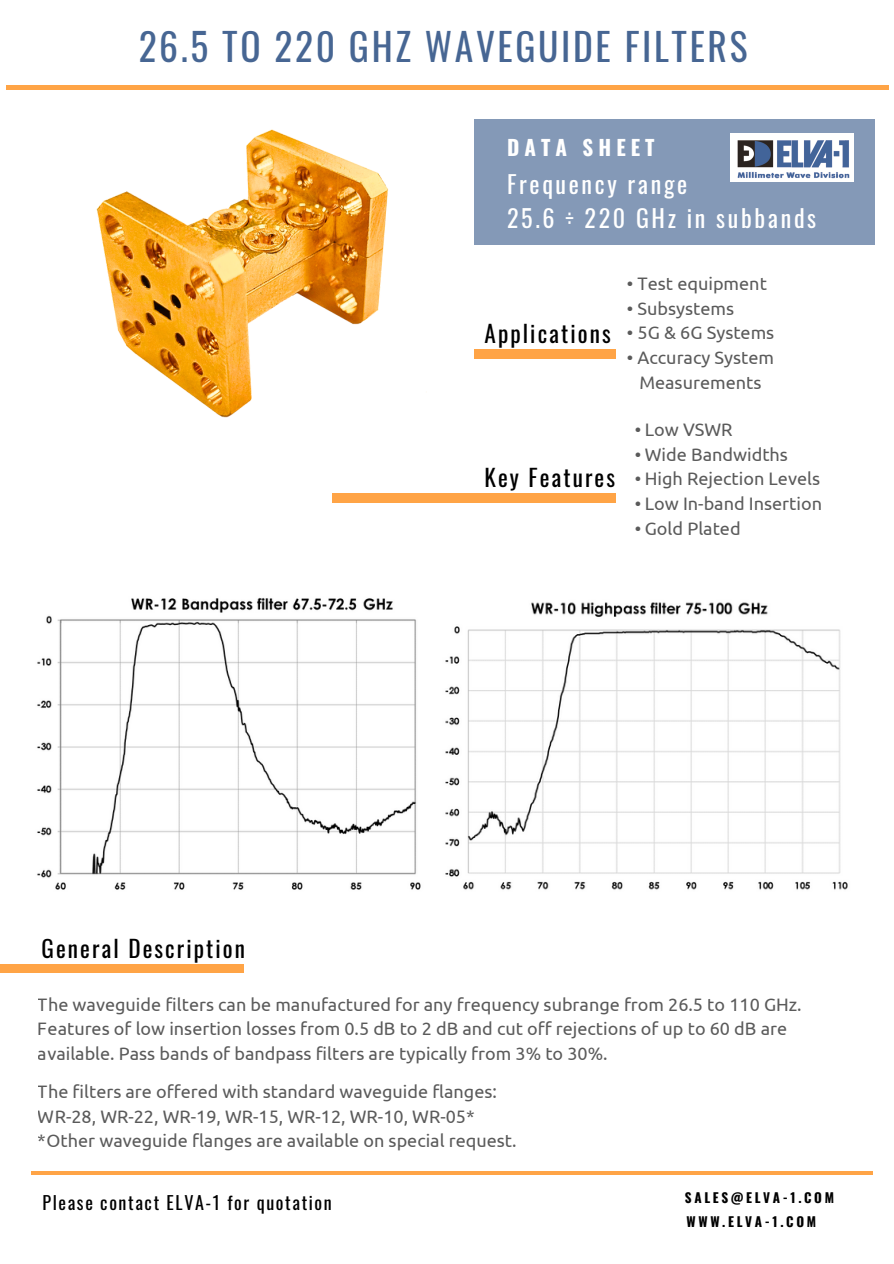
<style>
.page{position:relative;width:894px;height:1264px;background:#fff}
.page>*{position:absolute;margin:0;border:0;box-sizing:border-box;transform-origin:0 0}
.t1{font:37.5px "Oswald";letter-spacing:.07em;color:#476693}
.t2{font:24px "Oswald";letter-spacing:.11em;color:#fff}
.t3{font:23.25px "Oswald";letter-spacing:.09em;color:#000}
.t4{font:700 21px "Oswald";letter-spacing:.24em;color:#fff}
.t5{font:18px/24.5px "Ubuntu";color:#000}
.t6{font:18px "Oswald";letter-spacing:.09em;color:#000}
.t7{font:700 13.2px "Oswald";letter-spacing:.2em;color:#000}
</style>
<div class="page">
<hr style="left:6px;top:86px;width:882px;height:3px;background:#ffa446">
<div style="left:474px;top:119px;width:400px;height:126px;background:#8499b7"></div>
<hr style="left:31px;top:1171px;width:841px;height:3px;background:#ffa446">
<img style="left:730px;top:133px;width:122px;height:49px">
<img style="left:37px;top:597px;width:384px;height:293px">
<img style="left:445px;top:602px;width:403px;height:288px">
<div style="left:0;top:964px;width:244px;height:8px;background:#ffa446"></div>
<div style="left:332px;top:494px;width:283px;height:8px;background:#ffa446"></div>
<div style="left:474px;top:349px;width:141px;height:9px;background:#ffa446"></div>
<img style="left:96px;top:129px;width:293px;height:289px">
<p class="t1" style="left:139px;top:18px;width:610px">26.5 TO 220 GHZ WAVEGUIDE FILTERS</p>
<p class="t4" style="left:507px;top:131px;width:149px">DATA SHEET</p>
<p class="t2" style="left:507px;top:165px;width:181px">Frequency range</p>
<p class="t2" style="left:507px;top:199px;width:310px">25.6 ÷ 220 GHz in subbands</p>
<p class="t3" style="left:42px;top:930px;width:205px">General Description</p>
<p class="t3" style="left:484px;top:315px;width:128px">Applications</p>
<p class="t3" style="left:484px;top:459px;width:132px">Key Features</p>
<p class="t5" style="left:626px;top:271px;width:141px">• Test equipment</p>
<p class="t5" style="left:626px;top:295px;width:109px">• Subsystems</p>
<p class="t5" style="left:626px;top:320px;width:149px">• 5G &amp; 6G Systems</p>
<p class="t5" style="left:626px;top:345px;width:149px;text-align:center">• Accuracy System<br>Measurements</p>
<p class="t5" style="left:634px;top:417px;width:100px">• Low VSWR</p>
<p class="t5" style="left:634px;top:442px;width:155px">• Wide Bandwidths</p>
<p class="t5" style="left:634px;top:466px;width:187px">• High Rejection Levels</p>
<p class="t5" style="left:634px;top:491px;width:189px">• Low In-band Insertion</p>
<p class="t5" style="left:634px;top:516px;width:108px">• Gold Plated</p>
<p class="t5" style="left:38px;top:991px;width:765px">The waveguide filters can be manufactured for any frequency subrange from 26.5 to 110 GHz.<br>Features of low insertion losses from 0.5 dB to 2 dB and cut off rejections of up to 60 dB are available. Pass bands of bandpass filters are typically from 3% to 30%.</p>
<p class="t5" style="left:38px;top:1079px;width:480px">The filters are offered with standard waveguide flanges:<br>WR-28, WR-22, WR-19, WR-15, WR-12, WR-10, WR-05* *Other waveguide flanges are available on special request.</p>
<p class="t6" style="left:42px;top:1188px;width:291px">Please contact ELVA-1 for quotation</p>
<p class="t7" style="left:684px;top:1187px;width:151px">SALES@ELVA-1.COM</p>
<p class="t7" style="left:686px;top:1210px;width:131px">WWW.ELVA-1.COM</p>
</div>
